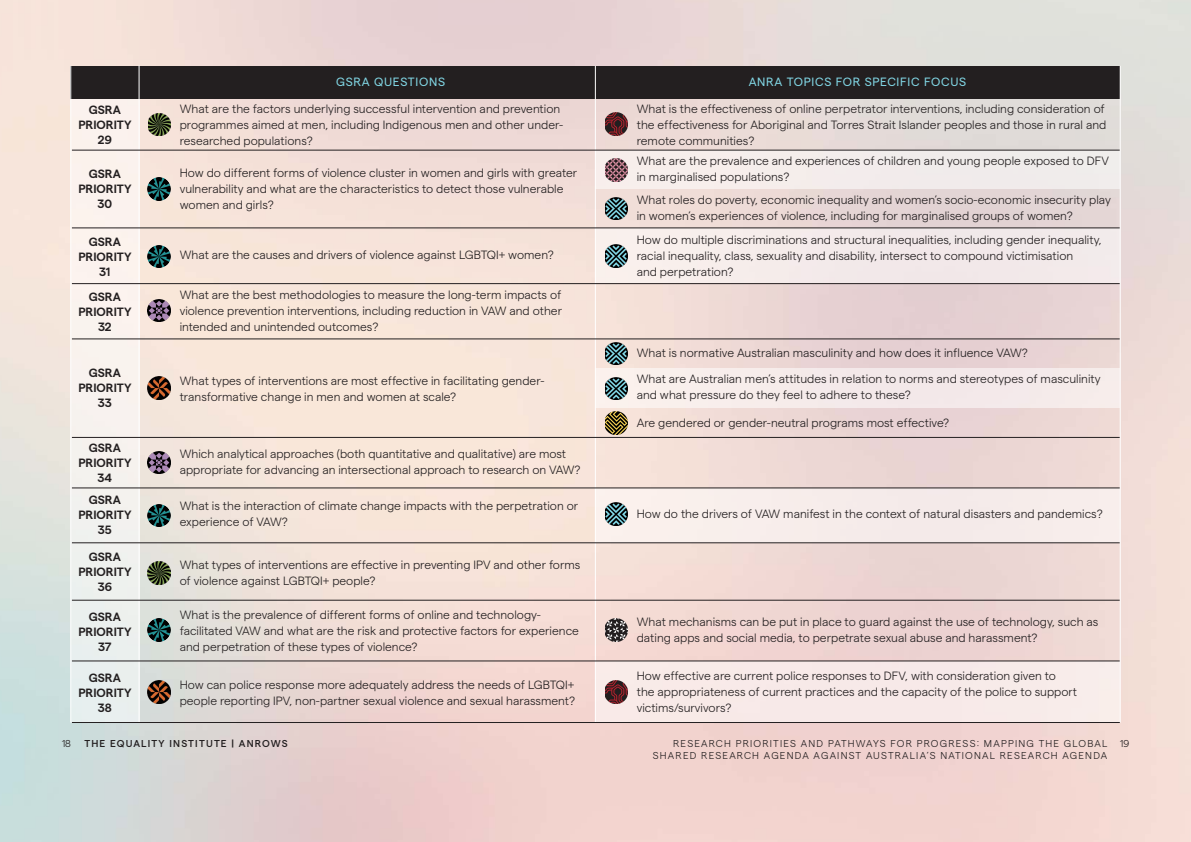
<style>
.page{position:relative;width:1191px;height:842px;background:#fff}
.page>*{position:absolute;margin:0;border:0;box-sizing:border-box;transform-origin:0 0}
.t1{font:300 12px/16px "Matter";color:#231f20}
.t2{font:600 12px/15px "Matter";color:#231f20;text-align:center}
.t3{font:12px "Matter";letter-spacing:.06em;color:#81d6e4}
.t4{font:300 10px "Matter";letter-spacing:.12em;color:#231f20}
.t5{font:500 10px "Matter";letter-spacing:.115em;color:#231f20}
</style>
<div class="page">
<img style="left:595px;top:0;width:596px;height:842px">
<svg style="left:0;top:0;width:595px;height:842px;background:#edddd6"></svg>
<div style="left:595px;top:151px;width:524px;height:38px;background:#f3edeb"></div>
<div style="left:595px;top:228px;width:524px;height:55px;background:#f3eaea"></div>
<div style="left:595px;top:369px;width:524px;height:39px;background:#f5ebea"></div>
<div style="left:595px;top:488px;width:524px;height:55px;background:#f7edeb"></div>
<div style="left:595px;top:661px;width:524px;height:62px;background:#f7eae8"></div>
<div style="left:71px;top:66px;width:1049px;height:33px;background:#231f20"></div>
<div style="left:71px;top:99px;width:68px;height:623px;background:linear-gradient(to right,#f3f0ed,#f4f0ed)"></div>
<hr style="left:139px;top:65px;width:1px;height:657px;background:#fff">
<hr style="left:595px;top:66px;width:1px;height:656px;background:#fff">
<hr style="left:72px;top:722px;width:1048px;height:1px;background:#231f20">
<hr style="left:72px;top:150px;width:1048px;height:1px;background:#231f20">
<hr style="left:72px;top:228px;width:1048px;height:1px;background:#231f20">
<hr style="left:72px;top:283px;width:1048px;height:1px;background:#231f20">
<hr style="left:72px;top:339px;width:1048px;height:1px;background:#231f20">
<hr style="left:72px;top:437px;width:1048px;height:1px;background:#231f20">
<hr style="left:72px;top:488px;width:1048px;height:1px;background:#231f20">
<hr style="left:72px;top:543px;width:1048px;height:1px;background:#231f20">
<hr style="left:72px;top:600px;width:1048px;height:1px;background:#231f20">
<hr style="left:72px;top:661px;width:1048px;height:1px;background:#231f20">
<hr style="left:70px;top:66px;width:1px;height:656px;background:#fff">
<hr style="left:1120px;top:66px;width:1px;height:656px;background:#fff">
<img style="left:148px;top:178px;width:22px;height:22px">
<img style="left:148px;top:245px;width:22px;height:23px">
<img style="left:148px;top:504px;width:22px;height:23px">
<img style="left:148px;top:451px;width:22px;height:23px">
<img style="left:148px;top:299px;width:22px;height:23px">
<img style="left:148px;top:619px;width:22px;height:22px">
<img style="left:148px;top:561px;width:22px;height:23px">
<img style="left:148px;top:376px;width:22px;height:23px">
<img style="left:148px;top:681px;width:22px;height:22px">
<img style="left:605px;top:159px;width:22px;height:22px">
<img style="left:605px;top:112px;width:22px;height:23px">
<img style="left:605px;top:197px;width:22px;height:23px">
<img style="left:605px;top:244px;width:22px;height:23px">
<img style="left:605px;top:342px;width:22px;height:23px">
<img style="left:605px;top:377px;width:22px;height:23px">
<img style="left:605px;top:412px;width:22px;height:22px">
<img style="left:605px;top:503px;width:22px;height:22px">
<img style="left:605px;top:619px;width:22px;height:22px">
<img style="left:605px;top:680px;width:22px;height:23px">
<img style="left:148px;top:113px;width:23px;height:23px">
<p class="t2" style="left:78px;top:102px;width:55px">GSRA<br>PRIORITY</p>
<p class="t2" style="left:98px;top:132px;width:16px">29</p>
<p class="t2" style="left:78px;top:165px;width:55px">GSRA<br>PRIORITY</p>
<p class="t2" style="left:98px;top:195px;width:16px">30</p>
<p class="t2" style="left:78px;top:233px;width:55px">GSRA<br>PRIORITY</p>
<p class="t2" style="left:99px;top:263px;width:13px">31</p>
<p class="t2" style="left:78px;top:288px;width:55px">GSRA<br>PRIORITY</p>
<p class="t2" style="left:98px;top:318px;width:15px">32</p>
<p class="t2" style="left:78px;top:364px;width:55px">GSRA<br>PRIORITY</p>
<p class="t2" style="left:98px;top:394px;width:16px">33</p>
<p class="t2" style="left:78px;top:439px;width:55px">GSRA<br>PRIORITY</p>
<p class="t2" style="left:98px;top:469px;width:16px">34</p>
<p class="t2" style="left:78px;top:491px;width:55px">GSRA<br>PRIORITY</p>
<p class="t2" style="left:98px;top:521px;width:16px">35</p>
<p class="t2" style="left:78px;top:549px;width:55px">GSRA<br>PRIORITY</p>
<p class="t2" style="left:98px;top:579px;width:16px">36</p>
<p class="t2" style="left:78px;top:608px;width:55px">GSRA<br>PRIORITY</p>
<p class="t2" style="left:98px;top:638px;width:15px">37</p>
<p class="t2" style="left:78px;top:669px;width:55px">GSRA<br>PRIORITY</p>
<p class="t2" style="left:98px;top:699px;width:16px">38</p>
<p class="t3" style="left:336px;top:73px;width:110px">GSRA QUESTIONS</p>
<p class="t3" style="left:748px;top:73px;width:219px">ANRA TOPICS FOR SPECIFIC FOCUS</p>
<p class="t1" style="left:180px;top:100px;width:385px">What are the factors underlying successful intervention and prevention programmes aimed at men, including Indigenous men and other under&shy;researched populations?</p>
<p class="t1" style="left:180px;top:164px;width:399px">How do different forms of violence cluster in women and girls with greater vulnerability and what are the characteristics to detect those vulnerable women and girls?</p>
<p class="t1" style="left:180px;top:246px;width:376px">What are the causes and drivers of violence against LGBTQI+ women?</p>
<p class="t1" style="left:180px;top:286px;width:384px;text-align:justify">What are the best methodologies to measure the long-term impacts of violence prevention interventions, including reduction in VAW and other intended and unintended outcomes?</p>
<p class="t1" style="left:180px;top:371px;width:366px">What types of interventions are most effective in facilitating gender&shy;transformative change in men and women at scale?</p>
<p class="t1" style="left:180px;top:445px;width:402px">Which analytical approaches (both quantitative and qualitative) are most appropriate for advancing an intersectional approach to research on VAW?</p>
<p class="t1" style="left:180px;top:497px;width:400px">What is the interaction of climate change impacts with the perpetration or experience of VAW?</p>
<p class="t1" style="left:180px;top:556px;width:402px">What types of interventions are effective in preventing IPV and other forms of violence against LGBTQI+ people?</p>
<p class="t1" style="left:180px;top:606px;width:401px">What is the prevalence of different forms of online and technology&shy;facilitated VAW and what are the risk and protective factors for experience and perpetration of these types of violence?</p>
<p class="t1" style="left:180px;top:676px;width:397px">How can police response more adequately address the needs of LGBTQI+ people reporting IPV, non-partner sexual violence and sexual harassment?</p>
<p class="t1" style="left:636px;top:100px;width:471px">What is the effectiveness of online perpetrator interventions, including consideration of the effectiveness for Aboriginal and Torres Strait Islander peoples and those in rural and remote communities?</p>
<p class="t1" style="left:636px;top:152px;width:473px">What are the prevalence and experiences of children and young people exposed to DFV in marginalised populations?</p>
<p class="t1" style="left:636px;top:191px;width:476px">What roles do poverty, economic inequality and women’s socio-economic insecurity play in women’s experiences of violence, including for marginalised groups of women?</p>
<p class="t1" style="left:636px;top:231px;width:466px">How do multiple discriminations and structural inequalities, including gender inequality, racial inequality, class, sexuality and disability, intersect to compound victimisation<br>and perpetration?</p>
<p class="t1" style="left:636px;top:344px;width:392px">What is normative Australian masculinity and how does it influence VAW?</p>
<p class="t1" style="left:636px;top:370px;width:465px">What are Australian men’s attitudes in relation to norms and stereotypes of masculinity and what pressure do they feel to adhere to these?</p>
<p class="t1" style="left:636px;top:414px;width:314px">Are gendered or gender-neutral programs most effective?</p>
<p class="t1" style="left:636px;top:505px;width:467px">How do the drivers of VAW manifest in the context of natural disasters and pandemics?</p>
<p class="t1" style="left:636px;top:613px;width:463px">What mechanisms can be put in place to guard against the use of technology, such as dating apps and social media, to perpetrate sexual abuse and harassment?</p>
<p class="t1" style="left:636px;top:667px;width:442px">How effective are current police responses to DFV, with consideration given to<br>the appropriateness of current practices and the capacity of the police to support victims/survivors?</p>
<p class="t4" style="left:62px;top:736px;width:10px">18</p>
<p class="t5" style="left:84px;top:736px;width:205px">THE EQUALITY INSTITUTE | ANROWS</p>
<p class="t4" style="left:673px;top:736px;width:436px">RESEARCH PRIORITIES AND PATHWAYS FOR PROGRESS: MAPPING THE GLOBAL</p>
<p class="t4" style="left:1120px;top:736px;width:11px">19</p>
<p class="t4" style="left:653px;top:748px;width:456px">SHARED RESEARCH AGENDA AGAINST AUSTRALIA’S NATIONAL RESEARCH AGENDA</p>
</div>
